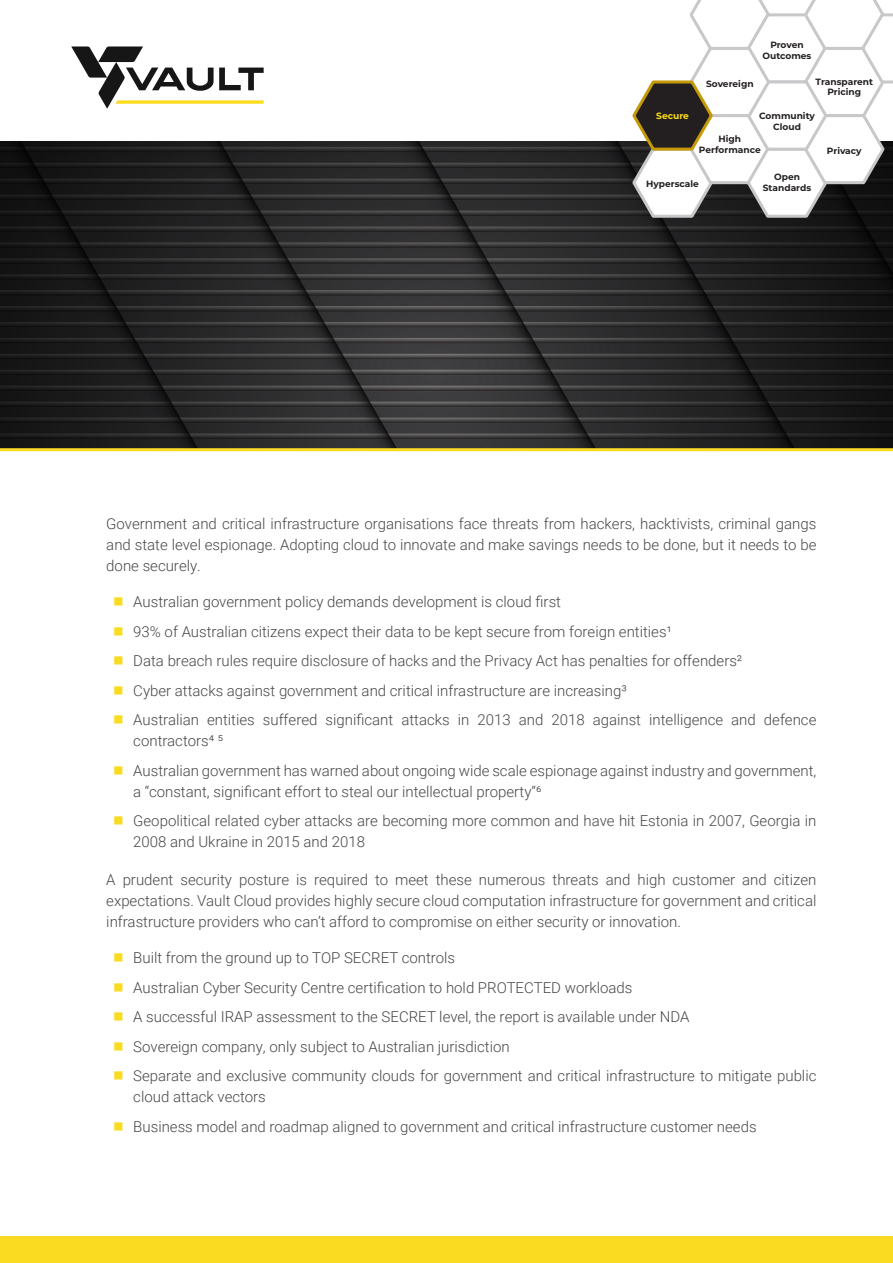
<style>
.page{position:relative;width:893px;height:1263px;background:#fff}
.page>*{position:absolute;margin:0;border:0;box-sizing:border-box;transform-origin:0 0}
.t1{font:300 15px/21px "Roboto";color:#464748}
.t2{font:700 9px/10.8px "Montserrat";color:#231f20;text-align:center}
.t3{font:700 9px "Montserrat";color:#ffdd17}
.s1{font-family:"Montserrat";font-weight:900;font-size:21px;color:#fadb21}
</style>
<div class="page">
<img style="left:0;top:141px;width:893px;height:307px">
<hr style="left:0;top:448px;width:893px;height:3px;background:#fadb21">
<div style="left:0;top:1237px;width:893px;height:26px;background:#fadb21"></div>
<svg style="left:632px;top:0;width:261px;height:218px"></svg>
<svg style="left:71px;top:46px;width:193px;height:63px"></svg>
<p class="t3" style="left:656px;top:109px;width:34px">Secure</p>
<p class="t2" style="left:706px;top:78px;width:49px">Sovereign</p>
<p class="t2" style="left:763px;top:39px;width:50px">Proven<br>Outcomes</p>
<p class="t2" style="left:815px;top:75px;width:59px">Transparent<br>Pricing</p>
<p class="t2" style="left:759px;top:110px;width:57px">Community<br>Cloud</p>
<p class="t2" style="left:699px;top:133px;width:63px">High<br>Performance</p>
<p class="t2" style="left:827px;top:145px;width:36px">Privacy</p>
<p class="t2" style="left:646px;top:178px;width:54px">Hyperscale</p>
<p class="t2" style="left:763px;top:171px;width:50px">Open<br>Standards</p>
<p class="t1" style="left:106px;top:513px;width:712px;text-align:justify">Government and critical infrastructure organisations face threats from hackers, hacktivists, criminal gangs and state level espionage. Adopting cloud to innovate and make savings needs to be done, but it needs to be done securely.</p>
<p class="t1" style="left:112px;top:591px;width:450px"><span class="s1">■</span> Australian government policy demands development is cloud first</p>
<p class="t1" style="left:112px;top:620px;width:561px"><span class="s1">■</span> 93% of Australian citizens expect their data to be kept secure from foreign entities¹</p>
<p class="t1" style="left:112px;top:650px;width:632px"><span class="s1">■</span> Data breach rules require disclosure of hacks and the Privacy Act has penalties for offenders²</p>
<p class="t1" style="left:112px;top:679px;width:516px"><span class="s1">■</span> Cyber attacks against government and critical infrastructure are increasing³</p>
<p class="t1" style="left:133px;top:709px;width:685px;text-indent:-21px"><span class="s1">■</span> Australian entities suffered significant attacks in 2013 and 2018 against intelligence and defence contractors4 5</p>
<p class="t1" style="left:133px;top:759px;width:685px;text-indent:-21px"><span class="s1">■</span> Australian government has warned about ongoing wide scale espionage against industry and government, a “constant, significant effort to steal our intellectual property”6</p>
<p class="t1" style="left:133px;top:810px;width:685px;text-indent:-21px"><span class="s1">■</span> Geopolitical related cyber attacks are becoming more common and have hit Estonia in 2007, Georgia in<br>2008 and Ukraine in 2015 and 2018</p>
<p class="t1" style="left:106px;top:869px;width:712px;text-align:justify">A prudent security posture is required to meet these numerous threats and high customer and citizen expectations. Vault Cloud provides highly secure cloud computation infrastructure for government and critical infrastructure providers who can’t afford to compromise on either security or innovation.</p>
<p class="t1" style="left:112px;top:947px;width:345px"><span class="s1">■</span> Built from the ground up to TOP SECRET controls</p>
<p class="t1" style="left:112px;top:976px;width:522px"><span class="s1">■</span> Australian Cyber Security Centre certification to hold PROTECTED workloads</p>
<p class="t1" style="left:112px;top:1006px;width:579px"><span class="s1">■</span> A successful IRAP assessment to the SECRET level, the report is available under NDA</p>
<p class="t1" style="left:112px;top:1035px;width:399px"><span class="s1">■</span> Sovereign company, only subject to Australian jurisdiction</p>
<p class="t1" style="left:133px;top:1065px;width:685px;text-indent:-21px"><span class="s1">■</span> Separate and exclusive community clouds for government and critical infrastructure to mitigate public cloud attack vectors</p>
<p class="t1" style="left:112px;top:1115px;width:646px"><span class="s1">■</span> Business model and roadmap aligned to government and critical infrastructure customer needs</p>
</div>
